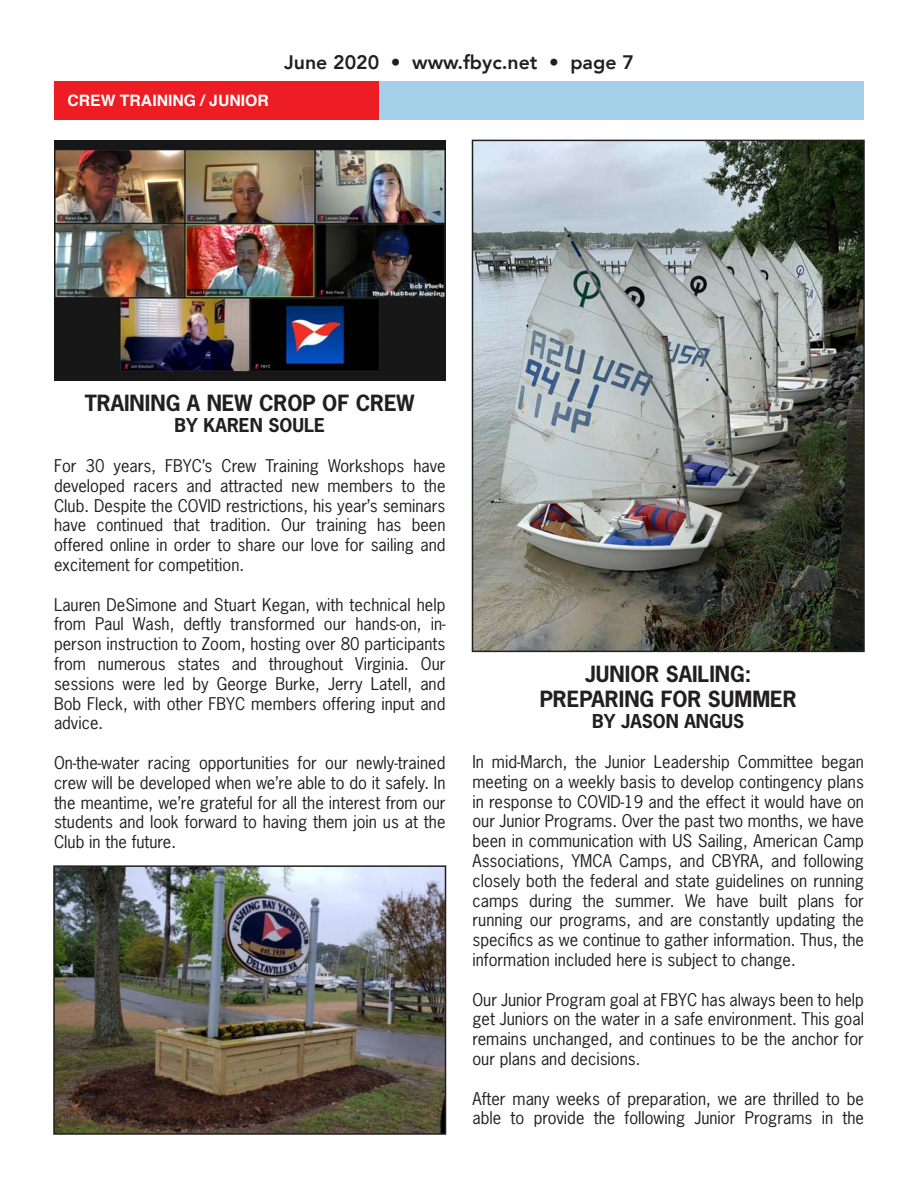
<style>
.page{position:relative;width:918px;height:1188px;background:#fff}
.page>*{position:absolute;margin:0;border:0;box-sizing:border-box;transform-origin:0 0}
.t1{font:700 21px "News Gothic Std";color:#231f20}
.t2{font:800 19.5px "Avenir";color:#231f20}
.t3{font:700 18px "News Gothic Std";color:#231f20}
.t4{font:16.5px/19.8px "News Gothic Std";color:#231f20;text-align:justify}
.Arial-rev{font:700 15.75px "Helvetica";color:#fff}
</style>
<div class="page">
<div style="left:54px;top:81px;width:326px;height:39px;background:#ee1d23"></div>
<div style="left:380px;top:81px;width:484px;height:39px;background:#a4d0e9"></div>
<img style="left:54px;top:140px;width:392px;height:240px">
<img style="left:475px;top:143px;width:387px;height:506px">
<div style="left:472px;top:140px;width:393px;height:512px;border:2px solid #231f20"></div>
<img style="left:56px;top:868px;width:387px;height:264px">
<div style="left:53px;top:865px;width:393px;height:270px;border:2px solid #231f20"></div>
<p class="Arial-rev" style="left:68px;top:88px;width:203px">CREW TRAINING / JUNIOR</p>
<p class="t2" style="left:284px;top:47px;width:351px">June 2020 • www.fbyc.net • page 7</p>
<p class="t1" style="left:85px;top:389px;width:331px">TRAINING A NEW CROP OF CREW</p>
<p class="t3" style="left:175px;top:414px;width:152px">BY KAREN SOULE</p>
<p class="t4" style="left:54px;top:456px;width:393px">For 30 years, FBYC’s Crew Training Workshops have developed racers and attracted new members to the Club. Despite the COVID restrictions, his year’s seminars have continued that tradition. Our training has been offered online in order to share our love for sailing and excitement for competition.</p>
<p class="t4" style="left:54px;top:594px;width:393px">Lauren DeSimone and Stuart Kegan, with technical help from Paul Wash, deftly transformed our hands-on, in&shy;person instruction to Zoom, hosting over 80 participants from numerous states and throughout Virginia. Our sessions were led by George Burke, Jerry Latell, and Bob Fleck, with other FBYC members offering input and advice.</p>
<p class="t4" style="left:54px;top:753px;width:393px">On-the-water racing opportunities for our newly-trained crew will be developed when we’re able to do it safely. In the meantime, we’re grateful for all the interest from our students and look forward to having them join us at the Club in the future.</p>
<p class="t1" style="left:585px;top:660px;width:168px">JUNIOR SAILING:</p>
<p class="t1" style="left:540px;top:685px;width:258px">PREPARING FOR SUMMER</p>
<p class="t3" style="left:592px;top:710px;width:154px">BY JASON ANGUS</p>
<p class="t4" style="left:472px;top:752px;width:393px">In mid-March, the Junior Leadership Committee began meeting on a weekly basis to develop contingency plans in response to COVID-19 and the effect it would have on our Junior Programs. Over the past two months, we have been in communication with US Sailing, American Camp Associations, YMCA Camps, and CBYRA, and following closely both the federal and state guidelines on running camps during the summer. We have built plans for running our programs, and are constantly updating the specifics as we continue to gather information. Thus, the information included here is subject to change.</p>
<p class="t4" style="left:472px;top:989px;width:393px">Our Junior Program goal at FBYC has always been to help get Juniors on the water in a safe environment. This goal remains unchanged, and continues to be the anchor for our plans and decisions.</p>
<p class="t4" style="left:472px;top:1088px;width:393px">After many weeks of preparation, we are thrilled to be able to provide the following Junior Programs in the</p>
</div>
